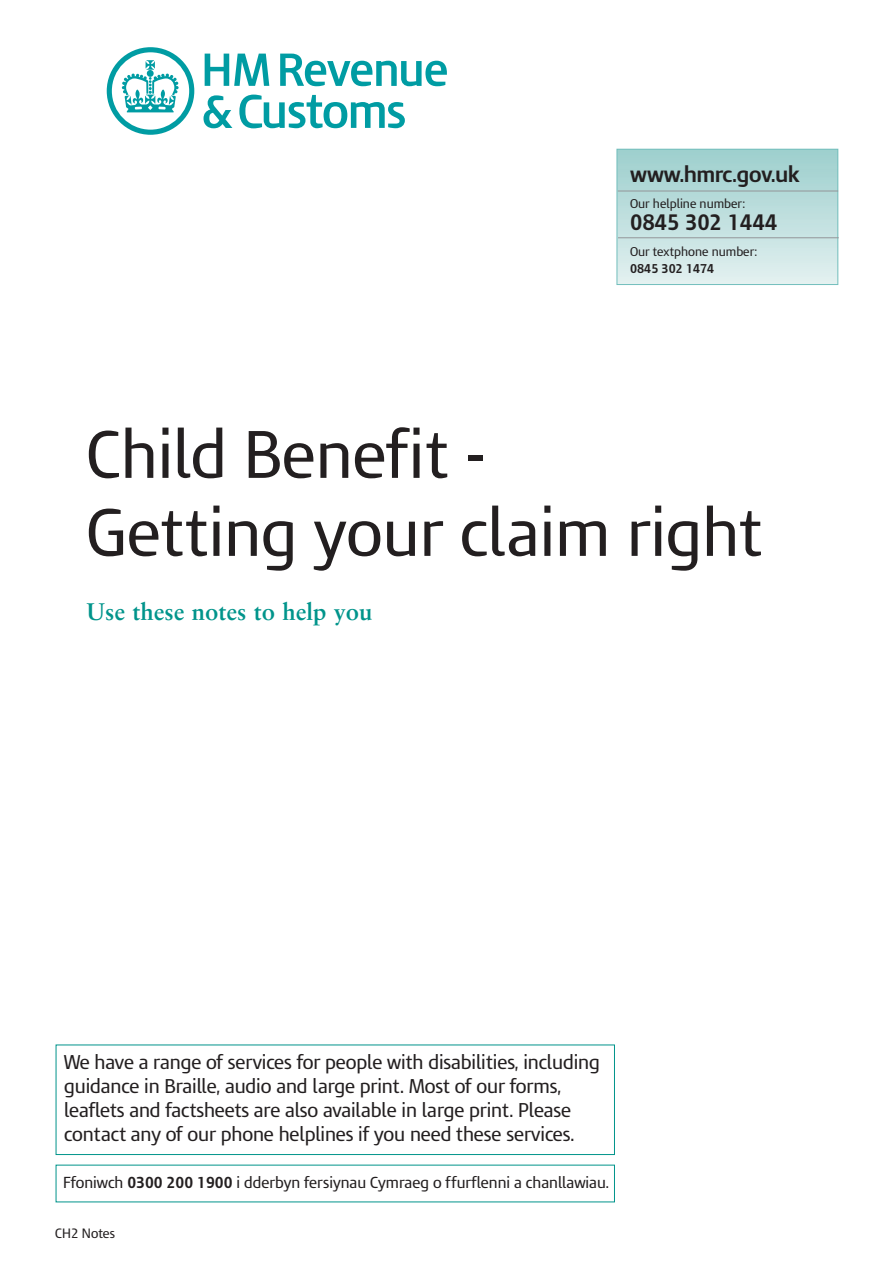
<style>
.page{position:relative;width:893px;height:1263px;background:#fff}
.page>*{position:absolute;margin:0;border:0;box-sizing:border-box;transform-origin:0 0}
.t1{font:63px/78px "IR Modena";color:#231f20}
.t2{font:700 24px "Sabon";color:#00948b}
.t3{font:700 21px "IR Modena";color:#231f20}
.t4{font:18.75px/24px "IR Modena";letter-spacing:-.005em;color:#231f20}
.t5{font:15px "IR Modena";color:#231f20}
.t6{font:12.75px "IR Modena";color:#231f20}
.t7{font:12px "IR Modena";color:#231f20}
.t8{font:700 12px "IR Modena";color:#231f20}
.s1{font-weight:700}
</style>
<div class="page">
<svg style="left:107px;top:47px;width:87px;height:88px"></svg>
<svg style="left:204px;top:95px;width:28px;height:33px"></svg>
<svg style="left:205px;top:54px;width:64px;height:32px"></svg>
<svg style="left:280px;top:54px;width:167px;height:32px"></svg>
<svg style="left:239px;top:95px;width:166px;height:33px"></svg>
<div style="left:617px;top:150px;width:220px;height:134px;background:linear-gradient(to bottom,#9ccecc,#e2f0f0)"></div>
<div style="left:617px;top:149px;width:221px;height:136px;border:1px solid #72bebc"></div>
<hr style="left:618px;top:191px;width:220px;height:1px;background:#939598">
<hr style="left:618px;top:238px;width:221px;height:1px;background:#939598">
<div style="left:56px;top:1044px;width:559px;height:111px;border:1px solid #00948b"></div>
<p class="t3" style="left:630px;top:166px;width:171px">www.hmrc.gov.uk</p>
<p class="t7" style="left:630px;top:199px;width:117px">Our helpline number:</p>
<p class="t3" style="left:630px;top:215px;width:149px">0845 302 1444</p>
<p class="t7" style="left:630px;top:247px;width:129px">Our textphone number:</p>
<p class="t8" style="left:630px;top:264px;width:86px">0845 302 1474</p>
<h1 class="t1" style="left:87px;top:422px;width:677px">Child Benefit -<br>Getting your claim right</h1>
<p class="t2" style="left:87px;top:602px;width:287px">Use these notes to help you</p>
<p class="t4" style="left:64px;top:1052px;width:537px">We have a range of services for people with disabilities, including guidance in Braille, audio and large print. Most of our forms, leaflets and factsheets are also available in large print. Please contact any of our phone helplines if you need these services.</p>
<p class="t5" style="left:63px;top:1177px;width:547px">Ffoniwch <span class="s1">0300 200 1900</span> i dderbyn fersiynau Cymraeg o ffurflenni a chanllawiau.</p>
<p class="t6" style="left:55px;top:1228px;width:61px">CH2 Notes</p>
</div>
